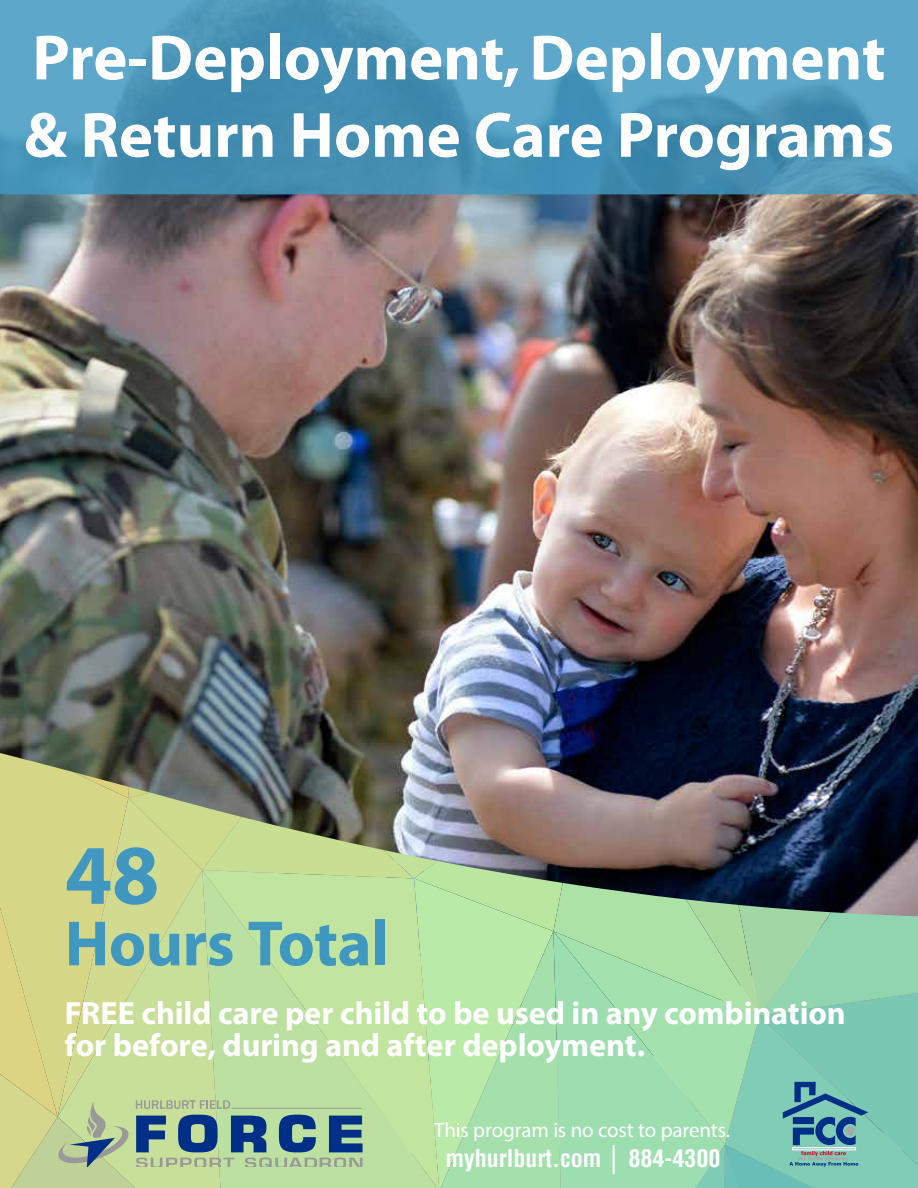
<style>
.page{position:relative;width:918px;height:1188px;background:#fff}
.page>*{position:absolute;margin:0;border:0;box-sizing:border-box;transform-origin:0 0}
.t1{font:700 85.5px "Myriad Pro";color:#4098c1}
.t2{font:700 64.5px/77.4px "Myriad";color:#fff}
.t3{font:700 64.5px "Myriad Pro";letter-spacing:-.01em;color:#4098c1}
.t4{font:700 32.25px/32.2px "Myriad Pro";letter-spacing:-.005em;color:#fff}
.t5{font:700 condensed 24px "Helvetica";color:#fff}
.t6{font:21px "Myriad Pro";letter-spacing:-.01em;color:#fff}
.s1{font-family:"Century Gothic";font-stretch:normal}
</style>
<div class="page">
<img style="left:0;top:194px;width:918px;height:542px">
<svg style="left:0;top:0;width:918px;height:194px;background:#4d98bc"></svg>
<img style="left:0;top:736px;width:918px;height:452px">
<h2 class="t2" style="left:24px;top:21px;width:872px">Pre-Deployment, Deployment &amp; Return Home Care Programs</h2>
<h1 class="t1" style="left:65px;top:819px;width:96px">48</h1>
<h2 class="t3" style="left:65px;top:902px;width:325px">Hours Total</h2>
<p class="t4" style="left:65px;top:996px;width:783px">FREE child care per child to be used in any combination for before, during and after deployment.</p>
<p class="t6" style="left:434px;top:1117px;width:298px">This program is no cost to parents.</p>
<p class="t5" style="left:446px;top:1142px;width:276px">myhurlburt.com <span class="s1">│</span> 884-4300</p>
</div>
